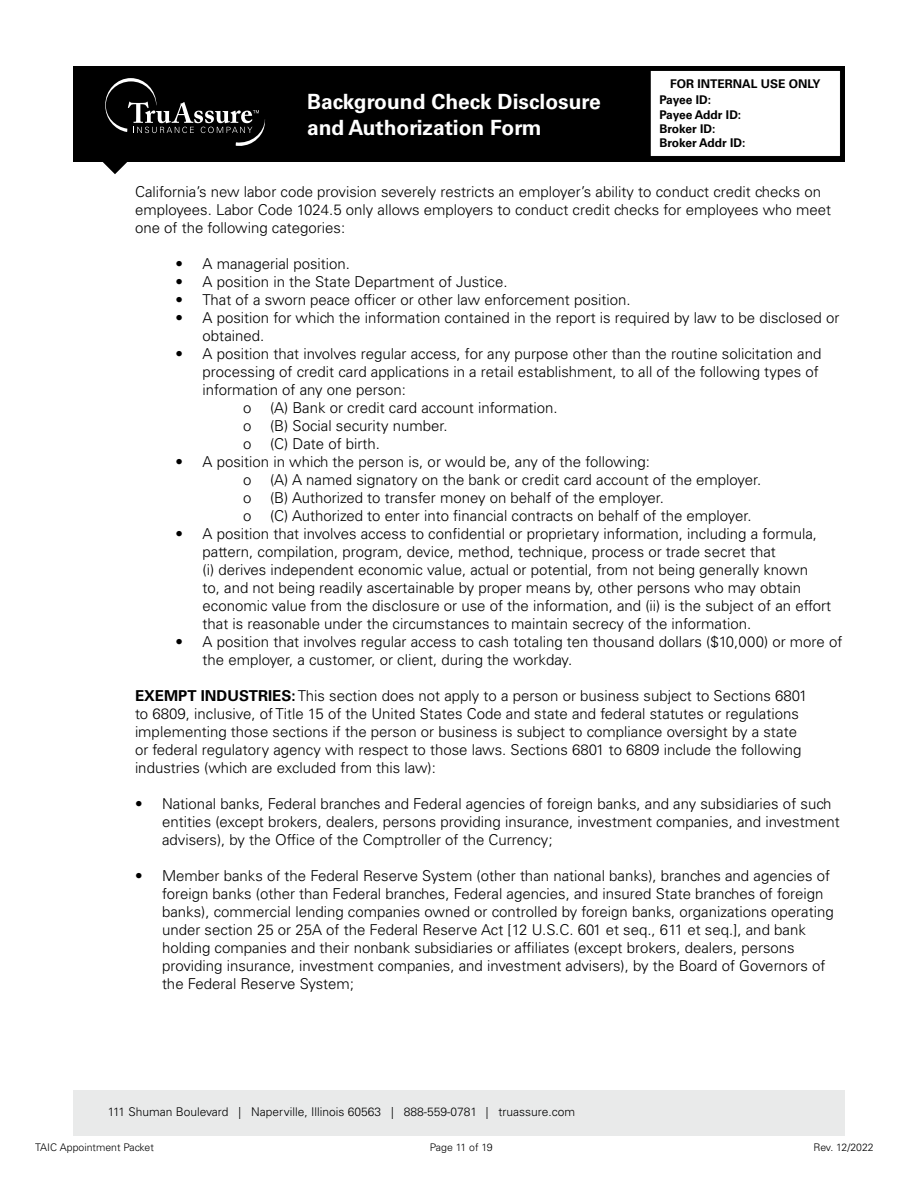
<style>
.page{position:relative;width:918px;height:1188px;background:#fff}
.page>*{position:absolute;margin:0;border:0;box-sizing:border-box;transform-origin:0 0}
.t1{font:700 21px/25.5px "Univers LT Std";color:#fff}
.List_2{font:300 15px/18px "Univers LT Std";color:#000}
.List_4{font:300 15px/18px "Univers LT Std";color:#000}
.P11{font:300 15px/18px "Univers LT Std";color:#000}
.List_3{font:300 15px "Univers LT Std";color:#000}
.t2{font:300 12px "Univers LT Std";color:#000}
.t3{font:700 12px/14.4px "Univers LT Std";color:#000}
.t4{font:300 10.5px "Univers LT Std";color:#000}
.s1{font-weight:700}
</style>
<div class="page">
<div style="left:73px;top:1090px;width:772px;height:45px;background:#e9eaea"></div>
<div style="left:73px;top:66px;width:772px;height:96px;background:#000"></div>
<svg style="left:103px;top:78px;width:162px;height:96px"></svg>
<div style="left:650px;top:70px;width:190px;height:86px;background:#fff"></div>
<div style="left:650px;top:70px;width:191px;height:87px;border:1px solid #000"></div>
<p class="t3" style="left:659px;top:76px;width:163px;line-height:15.9px;text-indent:11px">FOR INTERNAL USE ONLY<br>Payee ID:</p>
<p class="t3" style="left:659px;top:107px;width:88px">Payee Addr ID:<br>Broker ID:<br>Broker Addr ID:</p>
<p class="P11" style="left:135px;top:182px;width:698px">California’s new labor code provision severely restricts an employer’s ability to conduct credit checks on employees. Labor Code 1024.5 only allows employers to conduct credit checks for employees who meet one of the following categories:</p>
<p class="List_2" style="left:176px;top:254px;width:176px">• A managerial position.</p>
<p class="List_2" style="left:176px;top:272px;width:334px">• A position in the State Department of Justice.</p>
<p class="List_2" style="left:176px;top:290px;width:457px">• That of a sworn peace officer or other law enforcement position.</p>
<p class="List_2" style="left:202px;top:308px;width:638px;text-indent:-27px">• A position for which the information contained in the report is required by law to be disclosed or obtained.</p>
<p class="List_2" style="left:202px;top:344px;width:620px;text-indent:-27px">• A position that involves regular access, for any purpose other than the routine solicitation and processing of credit card applications in a retail establishment, to all of the following types of information of any one person:</p>
<p class="List_3" style="left:243px;top:398px;width:316px">o (A) Bank or credit card account information.</p>
<p class="List_3" style="left:243px;top:416px;width:206px">o (B) Social security number.</p>
<p class="List_3" style="left:243px;top:434px;width:139px">o (C) Date of birth.</p>
<p class="List_2" style="left:176px;top:452px;width:476px">• A position in which the person is, or would be, any of the following:</p>
<p class="List_3" style="left:243px;top:470px;width:520px">o (A) A named signatory on the bank or credit card account of the employer.</p>
<p class="List_3" style="left:243px;top:488px;width:422px">o (B) Authorized to transfer money on behalf of the employer.</p>
<p class="List_3" style="left:243px;top:506px;width:510px">o (C) Authorized to enter into financial contracts on behalf of the employer.</p>
<p class="List_2" style="left:202px;top:524px;width:630px;text-indent:-27px">• A position that involves access to confidential or proprietary information, including a formula, pattern, compilation, program, device, method, technique, process or trade secret that<br>(i) derives independent economic value, actual or potential, from not being generally known<br>to, and not being readily ascertainable by proper means by, other persons who may obtain economic value from the disclosure or use of the information, and (ii) is the subject of an effort that is reasonable under the circumstances to maintain secrecy of the information.</p>
<p class="List_2" style="left:202px;top:632px;width:641px;text-indent:-27px">• A position that involves regular access to cash totaling ten thousand dollars ($10,000) or more of the employer, a customer, or client, during the workday.</p>
<p class="P11" style="left:135px;top:686px;width:674px"><span class="s1">EXEMPT INDUSTRIES:</span> This section does not apply to a person or business subject to Sections 6801 to 6809, inclusive, of Title 15 of the United States Code and state and federal statutes or regulations implementing those sections if the person or business is subject to compliance oversight by a state or federal regulatory agency with respect to those laws. Sections 6801 to 6809 include the following industries (which are excluded from this law):</p>
<p class="List_4" style="left:162px;top:794px;width:679px;text-indent:-27px">• National banks, Federal branches and Federal agencies of foreign banks, and any subsidiaries of such entities (except brokers, dealers, persons providing insurance, investment companies, and investment advisers), by the Office of the Comptroller of the Currency;</p>
<p class="List_4" style="left:162px;top:866px;width:673px;text-indent:-27px">• Member banks of the Federal Reserve System (other than national banks), branches and agencies of foreign banks (other than Federal branches, Federal agencies, and insured State branches of foreign banks), commercial lending companies owned or controlled by foreign banks, organizations operating under section 25 or 25A of the Federal Reserve Act [12 U.S.C. 601 et seq., 611 et seq.], and bank holding companies and their nonbank subsidiaries or affiliates (except brokers, dealers, persons providing insurance, investment companies, and investment advisers), by the Board of Governors of the Federal Reserve System;</p>
<h1 class="t1" style="left:307px;top:89px;width:295px">Background Check Disclosure and Authorization Form</h1>
<p class="t2" style="left:108px;top:1105px;width:469px">111 Shuman Boulevard | Naperville, Illinois 60563 | 888-559-0781 | truassure.com</p>
<p class="t4" style="left:35px;top:1141px;width:120px">TAIC Appointment Packet</p>
<p class="t4" style="left:430px;top:1141px;width:64px">Page 11 of 19</p>
<p class="t4" style="left:814px;top:1141px;width:62px">Rev. 12/2022</p>
</div>
